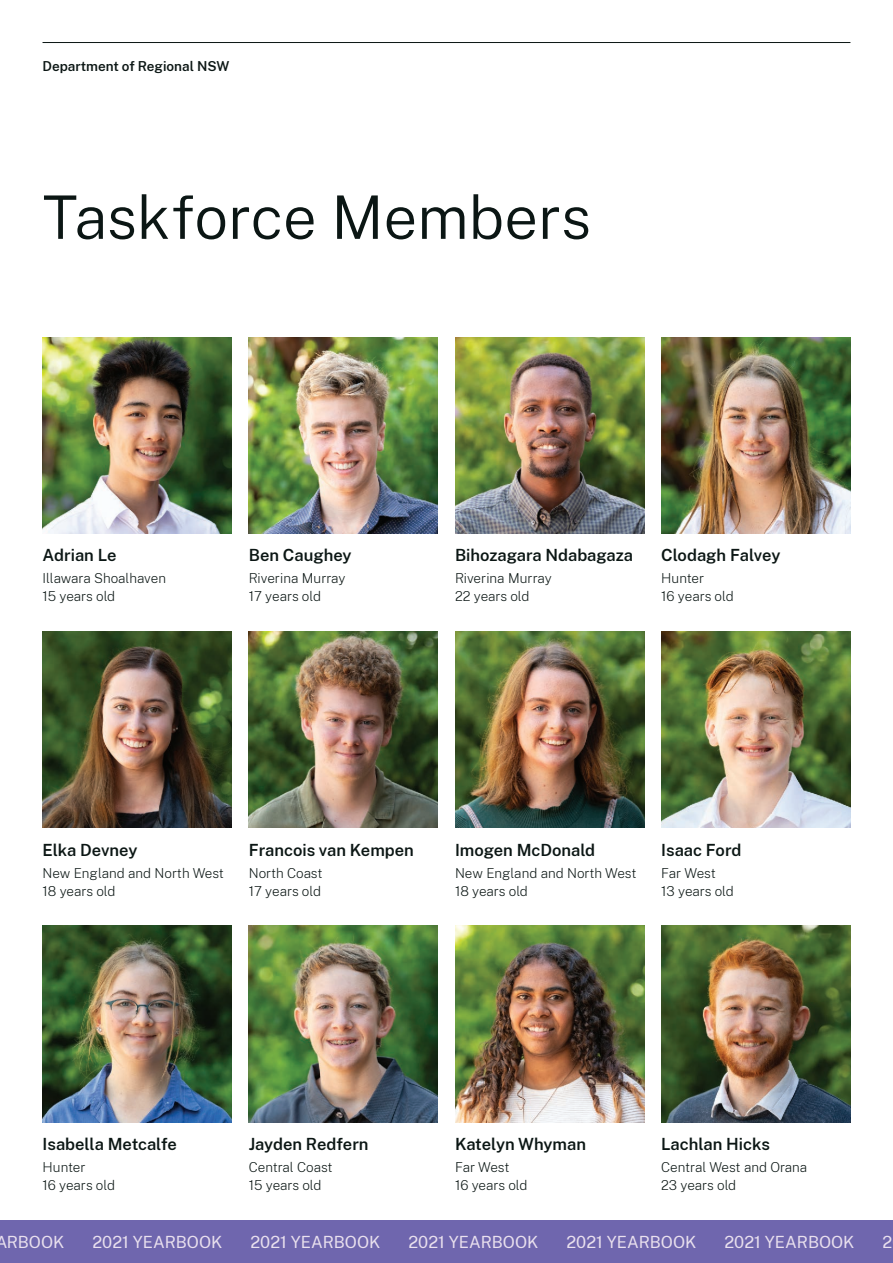
<style>
.page{position:relative;width:893px;height:1263px;background:#fff}
.page>*{position:absolute;margin:0;border:0;box-sizing:border-box;transform-origin:0 0}
.t1{font:300 60px "Public Sans NSW";color:#0b1614}
.t2{font:600 16.5px "Public Sans NSW";color:#0b1614}
.t3{font:16.5px "Public Sans NSW";color:#e9e0ee}
.t4{font:200 13.5px/18px "Public Sans NSW";letter-spacing:-.005em;color:#0b1614}
.t5{font:600 13.5px "Public Sans NSW";color:#0b1614}
</style>
<div class="page">
<hr style="left:43px;top:42px;width:807px;height:1px;background:#0b1614">
<img style="left:43px;top:337px;width:189px;height:196px">
<img style="left:249px;top:337px;width:189px;height:196px">
<img style="left:455px;top:337px;width:189px;height:196px">
<img style="left:661px;top:337px;width:189px;height:196px">
<img style="left:43px;top:631px;width:189px;height:197px">
<img style="left:249px;top:631px;width:189px;height:197px">
<img style="left:455px;top:631px;width:189px;height:197px">
<img style="left:661px;top:631px;width:189px;height:197px">
<img style="left:43px;top:926px;width:189px;height:196px">
<img style="left:249px;top:926px;width:189px;height:196px">
<img style="left:455px;top:926px;width:189px;height:196px">
<img style="left:661px;top:926px;width:189px;height:196px">
<div style="left:0;top:1220px;width:893px;height:43px;background:#6f66ae"></div>
<p class="t5" style="left:43px;top:56px;width:188px">Department of Regional NSW</p>
<h2 class="t1" style="left:43px;top:173px;width:550px">Taskforce Members</h2>
<p class="t2" style="left:43px;top:543px;width:76px">Adrian Le</p>
<p class="t4" style="left:43px;top:569px;width:125px">Illawara Shoalhaven<br>15 years old</p>
<p class="t2" style="left:249px;top:543px;width:104px">Ben Caughey</p>
<p class="t4" style="left:249px;top:569px;width:98px">Riverina Murray<br>17 years old</p>
<p class="t2" style="left:455px;top:543px;width:180px">Bihozagara Ndabagaza</p>
<p class="t4" style="left:455px;top:569px;width:98px">Riverina Murray<br>22 years old</p>
<p class="t2" style="left:661px;top:543px;width:121px">Clodagh Falvey</p>
<p class="t4" style="left:661px;top:569px;width:74px">Hunter<br>16 years old</p>
<p class="t2" style="left:43px;top:837px;width:96px">Elka Devney</p>
<p class="t4" style="left:43px;top:863px;width:183px">New England and North West<br>18 years old</p>
<p class="t2" style="left:249px;top:837px;width:167px">Francois van Kempen</p>
<p class="t4" style="left:249px;top:863px;width:75px">North Coast<br>17 years old</p>
<p class="t2" style="left:455px;top:837px;width:142px">Imogen McDonald</p>
<p class="t4" style="left:455px;top:863px;width:183px">New England and North West<br>18 years old</p>
<p class="t2" style="left:661px;top:837px;width:82px">Isaac Ford</p>
<p class="t4" style="left:661px;top:863px;width:74px">Far West<br>13 years old</p>
<p class="t2" style="left:43px;top:1132px;width:136px">Isabella Metcalfe</p>
<p class="t4" style="left:43px;top:1157px;width:74px">Hunter<br>16 years old</p>
<p class="t2" style="left:249px;top:1132px;width:121px">Jayden Redfern</p>
<p class="t4" style="left:249px;top:1157px;width:85px">Central Coast<br>15 years old</p>
<p class="t2" style="left:455px;top:1132px;width:132px">Katelyn Whyman</p>
<p class="t4" style="left:455px;top:1157px;width:74px">Far West<br>16 years old</p>
<p class="t2" style="left:661px;top:1132px;width:110px">Lachlan Hicks</p>
<p class="t4" style="left:661px;top:1157px;width:148px">Central West and Orana<br>23 years old</p>
<p class="t3" style="left:-5px;top:1229px;width:71px">ARBOOK</p>
<p class="t3" style="left:92px;top:1229px;width:131px">2021 YEARBOOK</p>
<p class="t3" style="left:250px;top:1229px;width:131px">2021 YEARBOOK</p>
<p class="t3" style="left:408px;top:1229px;width:131px">2021 YEARBOOK</p>
<p class="t3" style="left:566px;top:1229px;width:131px">2021 YEARBOOK</p>
<p class="t3" style="left:724px;top:1229px;width:131px">2021 YEARBOOK</p>
<p class="t3" style="left:882px;top:1229px;width:11px">2</p>
</div>
